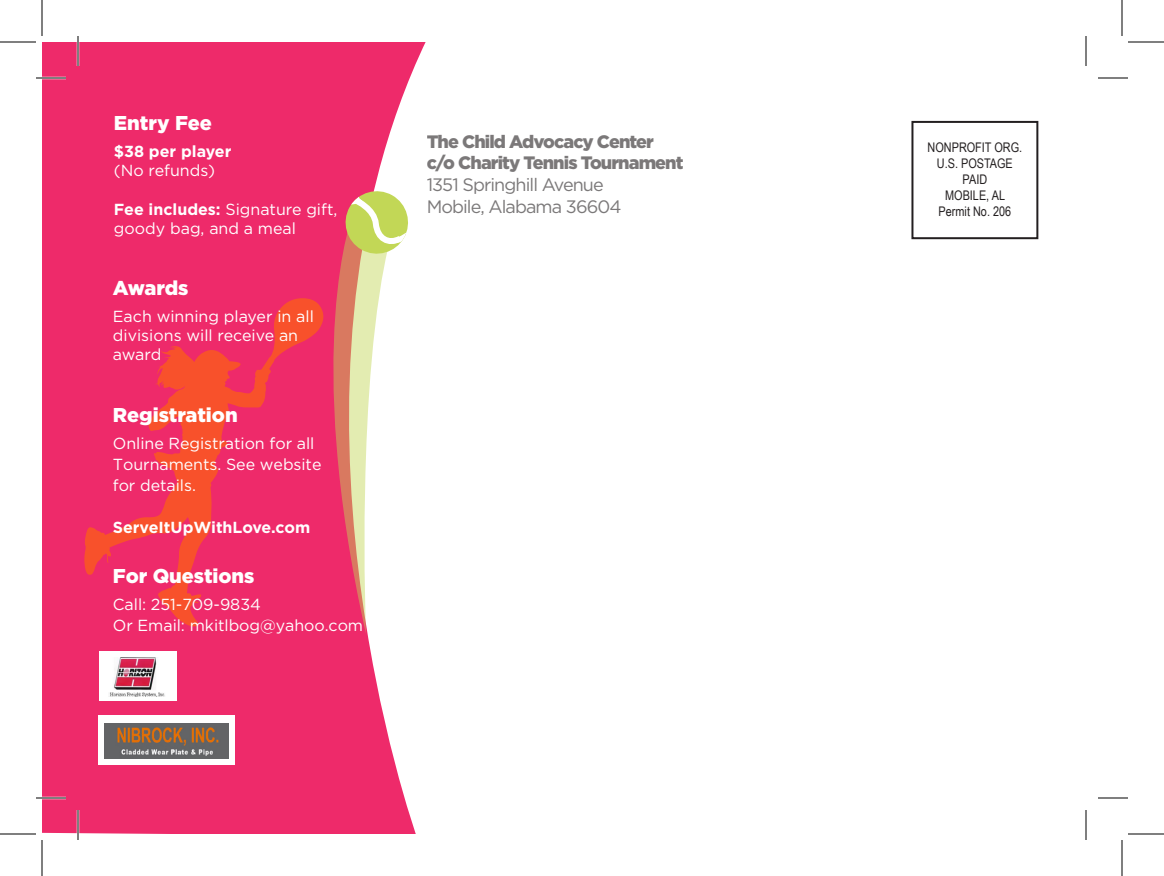
<style>
.page{position:relative;width:1164px;height:876px;background:#fff}
.page>*{position:absolute;margin:0;border:0;box-sizing:border-box;transform-origin:0 0}
.t1{font:900 20px "Gotham";letter-spacing:-.005em;color:#fff}
.t2{font:900 18px/21.6px "Gotham";letter-spacing:-.05em;color:#231f20}
.t3{font:18px/21.6px "Gotham";letter-spacing:-.05em;color:#231f20}
.t4{font:16px/19.2px "Gotham";letter-spacing:-.005em;color:#fff}
.t5{font:700 16px "Gotham";color:#fff}
.t6{font:13.2px/16px "Arial Narrow";color:#231f20;text-align:center}
.s1{font-weight:700}
</style>
<div class="page">
<svg style="left:42px;top:42px;width:384px;height:792px;background:#ef4079"></svg>
<svg style="left:84px;top:298px;width:217px;height:329px;background:#f0325c"></svg>
<svg style="left:301px;top:187px;width:111px;height:447px"></svg>
<div style="left:99px;top:651px;width:78px;height:50px;background:#fff"></div>
<div style="left:98px;top:715px;width:137px;height:50px;background:#fff"></div>
<img style="left:105px;top:723px;width:123px;height:36px">
<img style="left:109px;top:657px;width:56px;height:39px">
<hr style="left:36px;top:77px;width:30px;height:2px;background:#fff">
<hr style="left:36px;top:797px;width:30px;height:2px;background:#fff">
<hr style="left:77px;top:36px;width:2px;height:30px;background:#fff">
<hr style="left:77px;top:810px;width:2px;height:30px;background:#fff">
<hr style="left:36px;top:78px;width:30px;height:1px;background:#000">
<hr style="left:1098px;top:78px;width:30px;height:1px;background:#000">
<hr style="left:36px;top:798px;width:30px;height:1px;background:#000">
<hr style="left:1098px;top:798px;width:30px;height:1px;background:#000">
<hr style="left:78px;top:36px;width:1px;height:30px;background:#000">
<hr style="left:78px;top:810px;width:1px;height:30px;background:#000">
<hr style="left:1086px;top:36px;width:1px;height:30px;background:#000">
<hr style="left:1086px;top:810px;width:1px;height:30px;background:#000">
<hr style="left:0;top:42px;width:36px;height:1px;background:#000">
<hr style="left:1128px;top:42px;width:36px;height:1px;background:#000">
<hr style="left:0;top:834px;width:36px;height:1px;background:#000">
<hr style="left:1128px;top:834px;width:36px;height:1px;background:#000">
<hr style="left:42px;top:0;width:1px;height:36px;background:#000">
<hr style="left:42px;top:840px;width:1px;height:36px;background:#000">
<hr style="left:1122px;top:0;width:1px;height:36px;background:#000">
<hr style="left:1122px;top:840px;width:1px;height:36px;background:#000">
<div style="left:911px;top:121px;width:127px;height:118px;background:#fff;border:2px solid #231f20"></div>
<p class="t1" style="left:114px;top:109px;width:100px">Entry Fee</p>
<p class="t5" style="left:114px;top:144px;width:119px">$38 per player</p>
<p class="t4" style="left:114px;top:161px;width:103px">(No refunds)</p>
<p class="t4" style="left:114px;top:199px;width:225px"><span class="s1">Fee includes:</span> Signature gift, goody bag, and a meal</p>
<p class="t1" style="left:113px;top:274px;width:77px">Awards</p>
<p class="t4" style="left:113px;top:306px;width:203px">Each winning player in all divisions will receive an award</p>
<p class="t1" style="left:113px;top:402px;width:126px">Registration</p>
<p class="t4" style="left:113px;top:435px;width:203px">Online Registration for all</p>
<p class="t4" style="left:113px;top:455px;width:210px;line-height:20.6px">Tournaments. See website for details.</p>
<p class="t5" style="left:113px;top:516px;width:199px">ServeItUpWithLove.com</p>
<p class="t1" style="left:113px;top:567px;width:143px">For Questions</p>
<p class="t4" style="left:113px;top:594px;width:252px;line-height:21.6px">Call: 251-709-9834<br>Or Email: mkitlbog@yahoo.com</p>
<p class="t2" style="left:427px;top:130px;width:258px">The Child Advocacy Center c/o Charity Tennis Tournament</p>
<p class="t3" style="left:427px;top:173px;width:196px">1351 Springhill Avenue<br>Mobile, Alabama 36604</p>
<p class="t6" style="left:928px;top:139px;width:96px">NONPROFIT ORG.<br>U.S. POSTAGE<br>PAID<br>MOBILE, AL<br>Permit No. 206</p>
</div>
